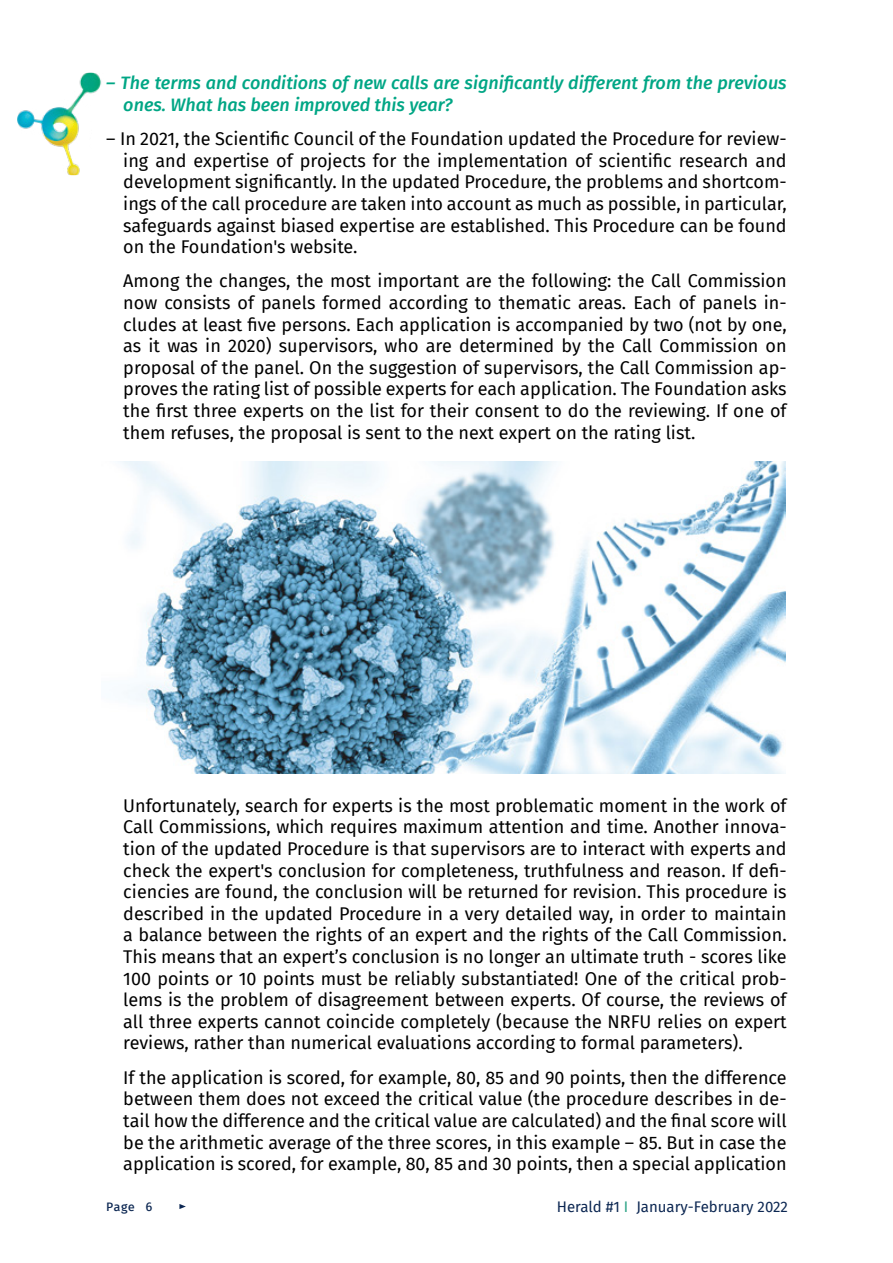
<style>
.page{position:relative;width:893px;height:1263px;background:#fff}
.page>*{position:absolute;margin:0;border:0;box-sizing:border-box;transform-origin:0 0}
.t1{font:18px/21.6px "Fira Sans";color:#000;text-align:justify}
.t2{font:italic 500 18px/21.6px "Fira Sans";color:#00a685}
.t3{font:15px "Fira Sans";color:#0c2752}
.t4{font:500 12px "Fira Mono";color:#0c2752}
.s1{color:#2ba285}
</style>
<div class="page">
<img style="left:17px;top:73px;width:84px;height:102px">
<svg style="left:179px;top:1204px;width:7px;height:5px"></svg>
<img style="left:119px;top:461px;width:666px;height:313px">
<p class="t2" style="left:123px;top:71px;width:665px;text-indent:-17px">– The terms and conditions of new calls are significantly different from the previous ones. What has been improved this year?</p>
<p class="t1" style="left:123px;top:128px;width:665px;text-indent:-17px">– In 2021, the Scientific Council of the Foundation updated the Procedure for review&shy;ing and expertise of projects for the implementation of scientific research and development significantly. In the updated Procedure, the problems and shortcom&shy;ings of the call procedure are taken into account as much as possible, in particular, safeguards against biased expertise are established. This Procedure can be found on the Foundation's website.</p>
<p class="t1" style="left:123px;top:270px;width:665px">Among the changes, the most important are the following: the Call Commission now consists of panels formed according to thematic areas. Each of panels in&shy;cludes at least five persons. Each application is accompanied by two (not by one, as it was in 2020) supervisors, who are determined by the Call Commission on proposal of the panel. On the suggestion of supervisors, the Call Commission ap&shy;proves the rating list of possible experts for each application. The Foundation asks the first three experts on the list for their consent to do the reviewing. If one of them refuses, the proposal is sent to the next expert on the rating list.</p>
<p class="t1" style="left:123px;top:794px;width:665px">Unfortunately, search for experts is the most problematic moment in the work of Call Commissions, which requires maximum attention and time. Another innova&shy;tion of the updated Procedure is that supervisors are to interact with experts and check the expert's conclusion for completeness, truthfulness and reason. If defi&shy;ciencies are found, the conclusion will be returned for revision. This procedure is described in the updated Procedure in a very detailed way, in order to maintain a balance between the rights of an expert and the rights of the Call Commission.<br>This means that an expert’s conclusion is no longer an ultimate truth - scores like 100 points or 10 points must be reliably substantiated! One of the critical prob&shy;lems is the problem of disagreement between experts. Of course, the reviews of all three experts cannot coincide completely (because the NRFU relies on expert reviews, rather than numerical evaluations according to formal parameters).</p>
<p class="t1" style="left:123px;top:1066px;width:665px">If the application is scored, for example, 80, 85 and 90 points, then the difference between them does not exceed the critical value (the procedure describes in de&shy;tail how the difference and the critical value are calculated) and the final score will be the arithmetic average of the three scores, in this example – 85. But in case the application is scored, for example, 80, 85 and 30 points, then a special application</p>
<p class="t4" style="left:106px;top:1198px;width:48px">Page 6</p>
<p class="t3" style="left:557px;top:1195px;width:233px">Herald #1 <span class="s1">I</span> January-February 2022</p>
</div>
